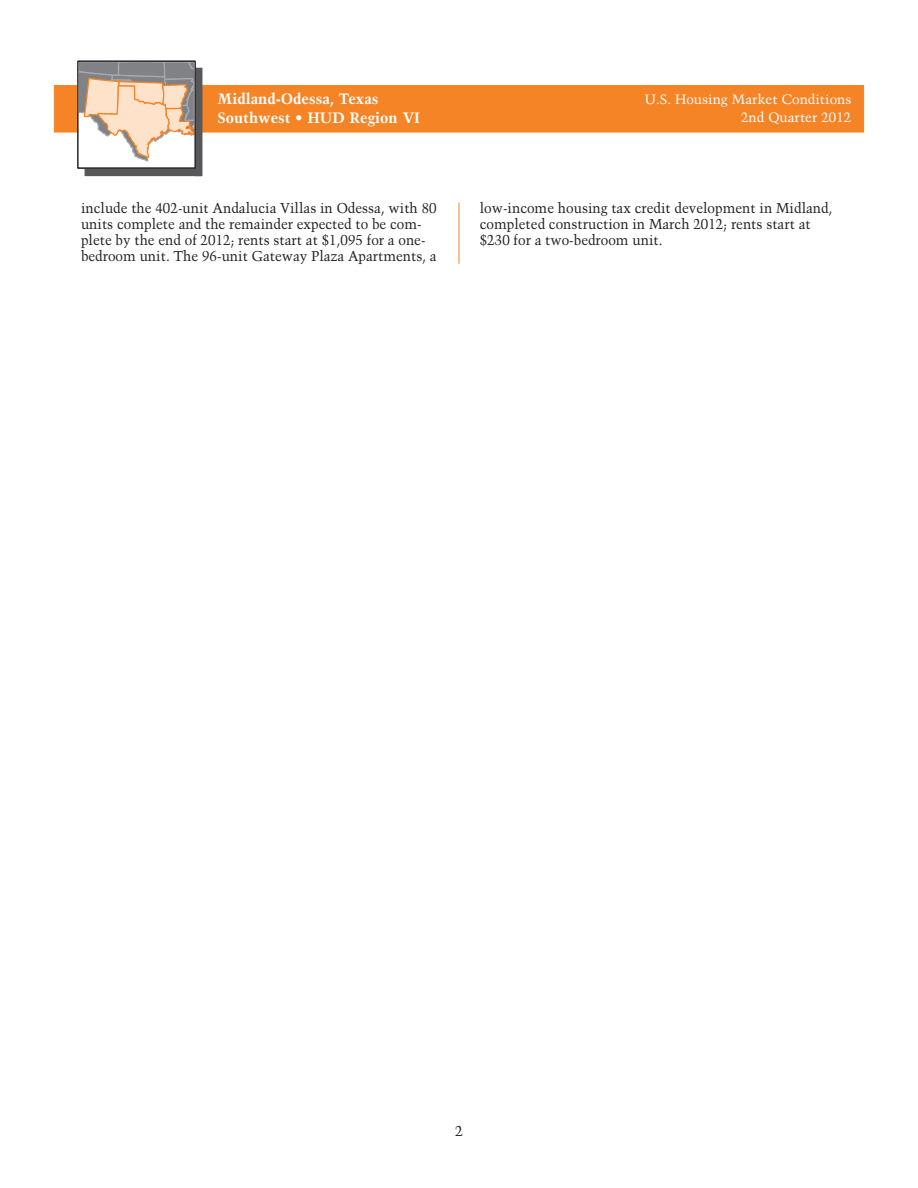
<style>
.page{position:relative;width:918px;height:1188px;background:#fff}
.page>*{position:absolute;margin:0;border:0;box-sizing:border-box;transform-origin:0 0}
.t1{font:700 15px "Trump Mediaeval";color:#fff}
.t2{font:14.25px/15.8px "Trump Mediaeval";color:#231f20;scale:.95 1}
.t3{font:14.25px "Trump Mediaeval";color:#231f20}
.t4{font:13.5px "Trump Mediaeval";color:#fff}
</style>
<div class="page">
<div style="left:54px;top:85px;width:810px;height:47px;background:#f58427"></div>
<div style="left:195px;top:68px;width:7px;height:108px;background:#57585a"></div>
<div style="left:85px;top:169px;width:117px;height:7px;background:#57585a"></div>
<svg style="left:70px;top:60px;width:130px;height:109px"></svg>
<hr style="left:459px;top:202px;width:1px;height:62px;background:#f58427">
<p class="t1" style="left:217px;top:89px;width:163px">Midland-Odessa, Texas</p>
<p class="t1" style="left:217px;top:109px;width:204px">Southwest • HUD Region VI</p>
<p class="t4" style="left:645px;top:91px;width:208px">U.S. Housing Market Conditions</p>
<p class="t4" style="left:741px;top:109px;width:112px">2nd Quarter 2012</p>
<p class="t2" style="left:81px;top:200px;width:376px">include the 402-unit Andalucia Villas in Odessa, with 80 units complete and the remainder expected to be com&shy;plete by the end of 2012; rents start at $1,095 for a one&shy;bedroom unit. The 96-unit Gateway Plaza Apartments, a</p>
<p class="t2" style="left:480px;top:200px;width:373px">low-income housing tax credit development in Midland, completed construction in March 2012; rents start at $230 for a two-bedroom unit.</p>
<p class="t3" style="left:455px;top:1123px;width:9px">2</p>
</div>
